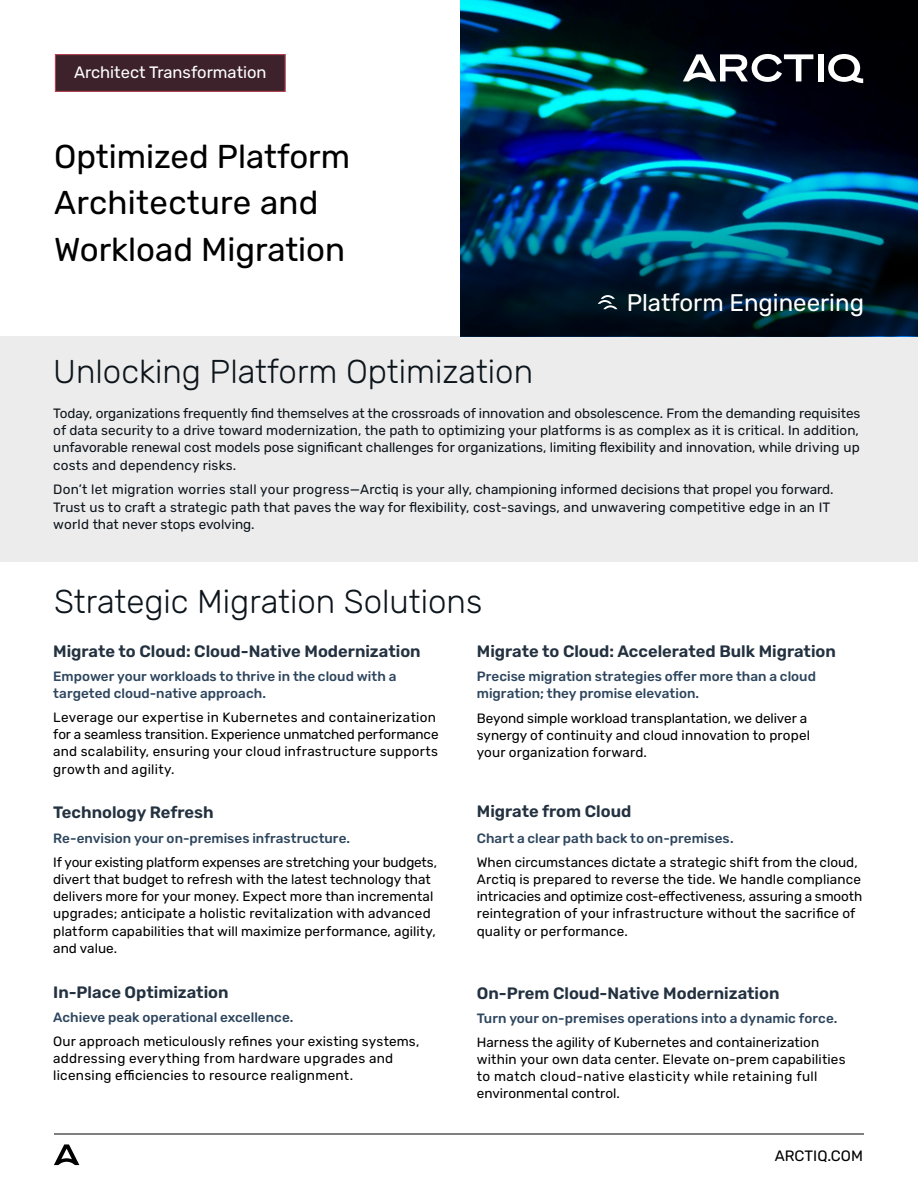
<style>
.page{position:relative;width:918px;height:1188px;background:#fff}
.page>*{position:absolute;margin:0;border:0;box-sizing:border-box;transform-origin:0 0}
.t1{font:300 33px "Rubik";color:#0d151c}
.t2{font:33px/46.5px "Rubik";color:#000}
.t3{font:24px "Rubik";color:#fff}
.t4{font:600 16.5px "Rubik";color:#233140}
.t5{font:16.5px "Rubik";color:#fff}
.t6{font:15px "Rubik";color:#000}
.t7{font:13.5px/17.2px "Rubik";letter-spacing:.01em;color:#000}
.t8{font:13.5px/17.2px "Rubik";letter-spacing:.01em;color:#0d151c;text-align:justify}
.t9{font:500 13.5px/17.2px "Rubik";letter-spacing:.005em;color:#2e465e}
</style>
<div class="page">
<div style="left:0;top:336px;width:918px;height:226px;background:#ececec"></div>
<svg style="left:460px;top:0;width:458px;height:336px;background:#002d46"></svg>
<hr style="left:54px;top:1134px;width:810px;height:1px;background:#000">
<svg style="left:54px;top:1144px;width:25px;height:21px"></svg>
<div style="left:55px;top:54px;width:231px;height:38px;background:#3d222b;border:1px solid #b04351"></div>
<div style="left:818px;top:54px;width:6px;height:27px;background:#fff"></div>
<svg style="left:683px;top:54px;width:130px;height:28px"></svg>
<svg style="left:828px;top:54px;width:35px;height:29px"></svg>
<svg style="left:598px;top:295px;width:20px;height:14px"></svg>
<p class="t5" style="left:74px;top:62px;width:194px">Architect Transformation</p>
<h1 class="t2" style="left:54px;top:134px;width:298px">Optimized Platform<br>Architecture and<br>Workload Migration</h1>
<h2 class="t3" style="left:627px;top:289px;width:239px">Platform Engineering</h2>
<h1 class="t1" style="left:53px;top:353px;width:481px">Unlocking Platform Optimization</h1>
<p class="t8" style="left:53px;top:405px;width:809px">Today, organizations frequently find themselves at the crossroads of innovation and obsolescence. From the demanding requisites of data security to a drive toward modernization, the path to optimizing your platforms is as complex as it is critical. In addition, unfavorable renewal cost models pose significant challenges for organizations, limiting flexibility and innovation, while driving up costs and dependency risks.</p>
<p class="t8" style="left:53px;top:481px;width:782px;text-align:left">Don’t let migration worries stall your progress—Arctiq is your ally, championing informed decisions that propel you forward.<br>Trust us to craft a strategic path that paves the way for flexibility, cost-savings, and unwavering competitive edge in an IT world that never stops evolving.</p>
<h1 class="t1" style="left:54px;top:583px;width:430px">Strategic Migration Solutions</h1>
<p class="t4" style="left:53px;top:641px;width:369px">Migrate to Cloud: Cloud-Native Modernization</p>
<p class="t9" style="left:53px;top:668px;width:345px">Empower your workloads to thrive in the cloud with a targeted cloud-native approach.</p>
<p class="t7" style="left:53px;top:709px;width:387px">Leverage our expertise in Kubernetes and containerization for a seamless transition. Experience unmatched performance and scalability, ensuring your cloud infrastructure supports growth and agility.</p>
<p class="t4" style="left:53px;top:803px;width:162px">Technology Refresh</p>
<p class="t9" style="left:53px;top:830px;width:298px">Re-envision your on-premises infrastructure.</p>
<p class="t7" style="left:53px;top:854px;width:385px">If your existing platform expenses are stretching your budgets, divert that budget to refresh with the latest technology that delivers more for your money. Expect more than incremental upgrades; anticipate a holistic revitalization with advanced platform capabilities that will maximize performance, agility, and value.</p>
<p class="t4" style="left:53px;top:983px;width:177px">In-Place Optimization</p>
<p class="t9" style="left:53px;top:1009px;width:242px">Achieve peak operational excellence.</p>
<p class="t7" style="left:53px;top:1033px;width:368px">Our approach meticulously refines your existing systems, addressing everything from hardware upgrades and licensing efficiencies to resource realignment.</p>
<p class="t4" style="left:477px;top:641px;width:361px">Migrate to Cloud: Accelerated Bulk Migration</p>
<p class="t9" style="left:477px;top:668px;width:341px">Precise migration strategies offer more than a cloud migration; they promise elevation.</p>
<p class="t7" style="left:477px;top:710px;width:335px">Beyond simple workload transplantation, we deliver a synergy of continuity and cloud innovation to propel your organization forward.</p>
<p class="t4" style="left:477px;top:802px;width:156px">Migrate from Cloud</p>
<p class="t9" style="left:477px;top:830px;width:258px">Chart a clear path back to on-premises.</p>
<p class="t7" style="left:477px;top:854px;width:387px">When circumstances dictate a strategic shift from the cloud, Arctiq is prepared to reverse the tide. We handle compliance intricacies and optimize cost-effectiveness, assuring a smooth reintegration of your infrastructure without the sacrifice of quality or performance.</p>
<p class="t4" style="left:477px;top:983px;width:304px">On-Prem Cloud-Native Modernization</p>
<p class="t9" style="left:477px;top:1010px;width:362px">Turn your on-premises operations into a dynamic force.</p>
<p class="t7" style="left:477px;top:1034px;width:370px">Harness the agility of Kubernetes and containerization within your own data center. Elevate on-prem capabilities to match cloud-native elasticity while retaining full environmental control.</p>
<p class="t6" style="left:775px;top:1147px;width:90px">ARCTIQ.COM</p>
</div>
